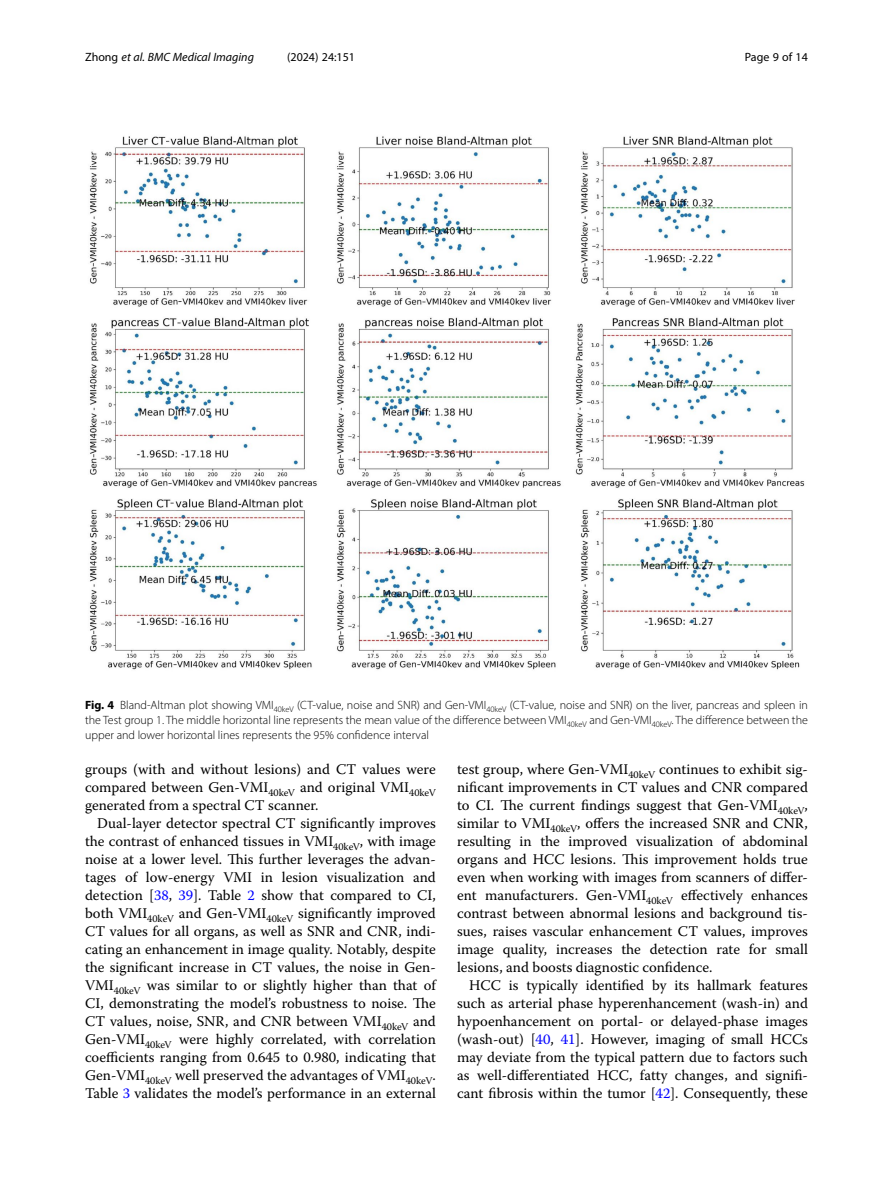
<style>
.page{position:relative;width:893px;height:1191px;background:#fff}
.page>*{position:absolute;margin:0;border:0;box-sizing:border-box;transform-origin:0 0}
.Body_Text_Indent{font:14.7px/18px "Warnock Pro";color:#000;text-align:justify}
.Body_Text{font:14.7px/18px "Warnock Pro";color:#000;text-align:justify}
.Figure_Caption{font:300 12px/15px "Myriad Pro";color:#000;text-align:justify}
.t1{font:italic 12px "Myriad Pro";color:#000}
.t2{font:12px "Myriad Pro";color:#000}
.s1{font-style:normal}
.s2{font-weight:700}
.s3{color:#00f}
</style>
<div class="page">
<img style="left:89px;top:136px;width:716px;height:534px">
<p class="t1" style="left:85px;top:50px;width:170px"><span class="s1">Zhong</span> et al. BMC Medical Imaging</p>
<p class="t2" style="left:287px;top:50px;width:70px">(2024) 24:151</p>
<p class="t2" style="left:745px;top:50px;width:65px">Page 9 of 14</p>
<p class="Figure_Caption" style="left:85px;top:698px;width:724px"><span class="s2">Fig. 4</span> Bland-Altman plot showing VMI<sub>40keV</sub> (CT-value, noise and SNR) and Gen-VMI<sub>40keV</sub> (CT-value, noise and SNR) on the liver, pancreas and spleen in the Test group 1. The middle horizontal line represents the mean value of the difference between VMI<sub>40keV</sub> and Gen-VMI<sub>40keV</sub>. The difference between the upper and lower horizontal lines represents the 95% confidence interval</p>
<p class="Body_Text" style="left:85px;top:760px;width:352px">groups (with and without lesions) and CT values were compared between Gen-VMI<sub>40keV</sub> and original VMI<sub>40keV </sub>generated from a spectral CT scanner.</p>
<p class="Body_Text_Indent" style="left:85px;top:814px;width:352px;text-indent:12px">Dual-layer detector spectral CT significantly improves the contrast of enhanced tissues in VMI<sub>40keV</sub>, with image noise at a lower level. This further leverages the advan&shy;tages of low-energy VMI in lesion visualization and detection [<span class="s3">38</span>, <span class="s3">39</span>]. Table <span class="s3">2</span> show that compared to CI, both VMI<sub>40keV</sub> and Gen-VMI<sub>40keV</sub> significantly improved CT values for all organs, as well as SNR and CNR, indi&shy;cating an enhancement in image quality. Notably, despite the significant increase in CT values, the noise in Gen-VMI<sub>40keV</sub> was similar to or slightly higher than that of CI, demonstrating the model’s robustness to noise. The CT values, noise, SNR, and CNR between VMI<sub>40keV</sub> and Gen-VMI<sub>40keV</sub> were highly correlated, with correlation coefficients ranging from 0.645 to 0.980, indicating that Gen-VMI<sub>40keV</sub> well preserved the advantages of VMI<sub>40keV</sub>.<br>Table <span class="s3">3</span> validates the model’s performance in an external</p>
<p class="Body_Text_Indent" style="left:457px;top:760px;width:352px">test group, where Gen-VMI<sub>40keV</sub> continues to exhibit sig&shy;nificant improvements in CT values and CNR compared to CI. The current findings suggest that Gen-VMI<sub>40keV</sub>, similar to VMI<sub>40keV</sub>, offers the increased SNR and CNR, resulting in the improved visualization of abdominal organs and HCC lesions. This improvement holds true even when working with images from scanners of differ&shy;ent manufacturers. Gen-VMI<sub>40keV</sub> effectively enhances contrast between abnormal lesions and background tis&shy;sues, raises vascular enhancement CT values, improves image quality, increases the detection rate for small lesions, and boosts diagnostic confidence.</p>
<p class="Body_Text_Indent" style="left:457px;top:976px;width:352px;text-indent:12px">HCC is typically identified by its hallmark features such as arterial phase hyperenhancement (wash-in) and hypoenhancement on portal- or delayed-phase images (wash-out) [<span class="s3">40</span>, <span class="s3">41</span>]. However, imaging of small HCCs may deviate from the typical pattern due to factors such as well-differentiated HCC, fatty changes, and signifi&shy;cant fibrosis within the tumor [<span class="s3">42</span>]. Consequently, these</p>
</div>
